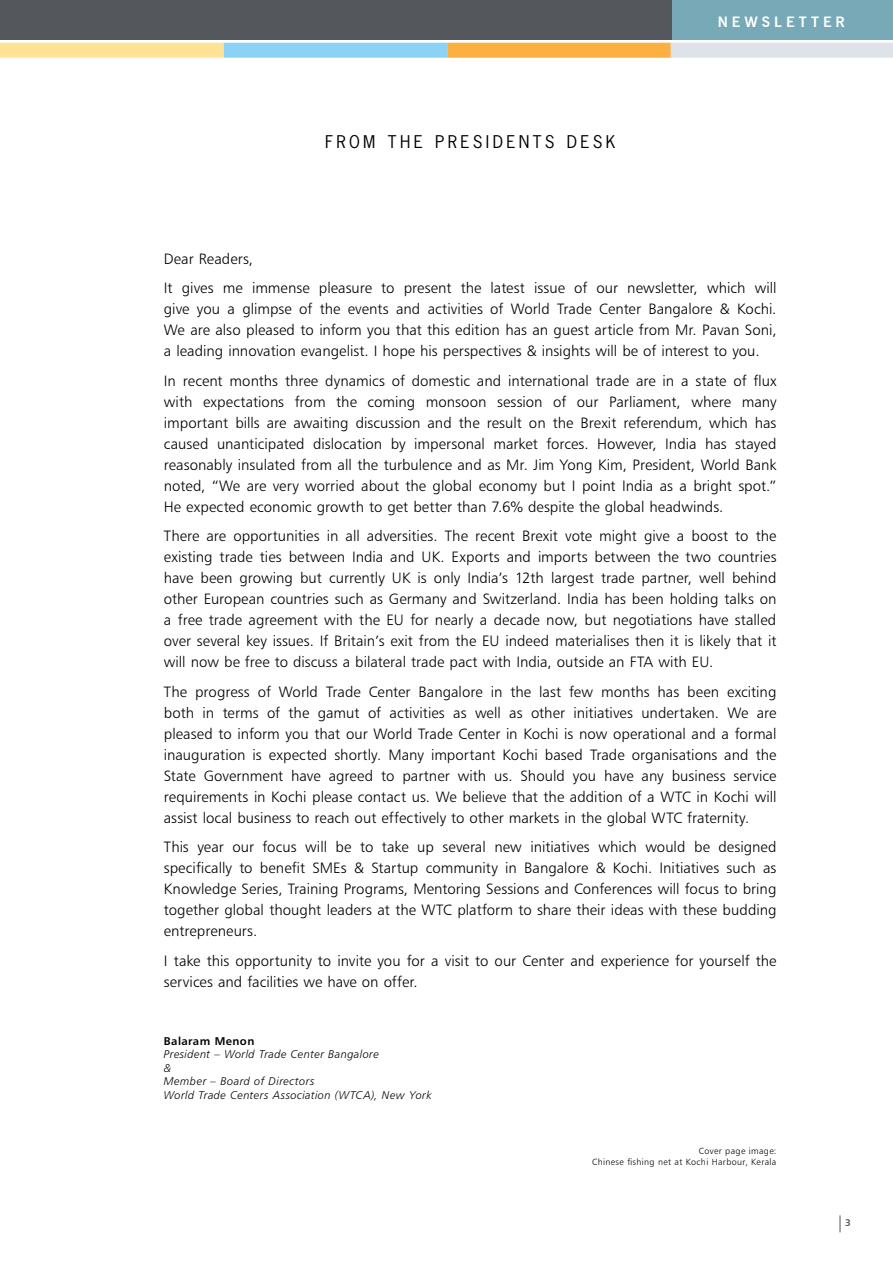
<style>
.page{position:relative;width:893px;height:1263px;background:#fff}
.page>*{position:absolute;margin:0;border:0;box-sizing:border-box;transform-origin:0 0}
.t1{font:16.5px "News Gothic Std";letter-spacing:.2em;color:#000}
.t2{font:15px/21px "Humanist 777 BT Light B";color:#000;text-align:justify}
.t3{font:700 14.25px "News Gothic BT";letter-spacing:.28em;color:#fff}
.t4{font:11.25px/13.5px "Humanist 777 BT Light Italic B";letter-spacing:.03em;color:#000}
.t5{font:11.25px "Humanist 777 BT Bold B";color:#000}
.t6{font:9.75px "Humanist 777 BT Bold B";color:#55575a}
.t7{font:9px/10.8px "Humanist 777 BT Light B";letter-spacing:.04em;color:#000;text-align:right}
</style>
<div class="page">
<div style="left:0;top:0;width:893px;height:40px;background:#54575b"></div>
<div style="left:672px;top:0;width:221px;height:40px;background:#77aab6"></div>
<div style="left:0;top:43px;width:224px;height:15px;background:#ffe293"></div>
<div style="left:224px;top:43px;width:224px;height:15px;background:#8cd2f4"></div>
<div style="left:448px;top:43px;width:224px;height:15px;background:#fbb040"></div>
<div style="left:671px;top:43px;width:222px;height:15px;background:#dde3e8"></div>
<svg style="left:840px;top:1215px;width:1px;height:17px"></svg>
<p class="t1" style="left:325px;top:131px;width:292px">FROM THE PRESIDENTS DESK</p>
<p class="t3" style="left:718px;top:13px;width:129px">NEWSLETTER</p>
<p class="t2" style="left:164px;top:243px;width:614px;line-height:29.5px">Dear Readers,<br>It gives me immense pleasure to present the latest issue of our newsletter, which will</p>
<p class="t2" style="left:164px;top:298px;width:614px">give you a glimpse of the events and activities of World Trade Center Bangalore &amp; Kochi.<br>We are also pleased to inform you that this edition has an guest article from Mr. Pavan Soni, a leading innovation evangelist. I hope his perspectives &amp; insights will be of interest to you.</p>
<p class="t2" style="left:164px;top:370px;width:614px">In recent months three dynamics of domestic and international trade are in a state of flux with expectations from the coming monsoon session of our Parliament, where many important bills are awaiting discussion and the result on the Brexit referendum, which has caused unanticipated dislocation by impersonal market forces. However, India has stayed reasonably insulated from all the turbulence and as Mr. Jim Yong Kim, President, World Bank noted, “We are very worried about the global economy but I point India as a bright spot.” He expected economic growth to get better than 7.6% despite the global headwinds.</p>
<p class="t2" style="left:164px;top:525px;width:614px">There are opportunities in all adversities. The recent Brexit vote might give a boost to the existing trade ties between India and UK. Exports and imports between the two countries have been growing but currently UK is only India’s 12th largest trade partner, well behind other European countries such as Germany and Switzerland. India has been holding talks on a free trade agreement with the EU for nearly a decade now, but negotiations have stalled over several key issues. If Britain’s exit from the EU indeed materialises then it is likely that it will now be free to discuss a bilateral trade pact with India, outside an FTA with EU.</p>
<p class="t2" style="left:164px;top:681px;width:614px">The progress of World Trade Center Bangalore in the last few months has been exciting both in terms of the gamut of activities as well as other initiatives undertaken. We are pleased to inform you that our World Trade Center in Kochi is now operational and a formal inauguration is expected shortly. Many important Kochi based Trade organisations and the State Government have agreed to partner with us. Should you have any business service requirements in Kochi please contact us. We believe that the addition of a WTC in Kochi will assist local business to reach out effectively to other markets in the global WTC fraternity.</p>
<p class="t2" style="left:164px;top:836px;width:614px">This year our focus will be to take up several new initiatives which would be designed specifically to benefit SMEs &amp; Startup community in Bangalore &amp; Kochi. Initiatives such as Knowledge Series, Training Programs, Mentoring Sessions and Conferences will focus to bring together global thought leaders at the WTC platform to share their ideas with these budding entrepreneurs.</p>
<p class="t2" style="left:164px;top:950px;width:614px">I take this opportunity to invite you for a visit to our Center and experience for yourself the services and facilities we have on offer.</p>
<p class="t5" style="left:164px;top:1034px;width:92px">Balaram Menon</p>
<p class="t4" style="left:164px;top:1047px;width:270px">President – World Trade Center Bangalore<br>&amp;<br>Member – Board of Directors<br>World Trade Centers Association (WTCA), New York</p>
<p class="t7" style="left:592px;top:1145px;width:186px">Cover page image:<br>Chinese fishing net at Kochi Harbour, Kerala</p>
<p class="t6" style="left:845px;top:1217px;width:7px">3</p>
</div>
